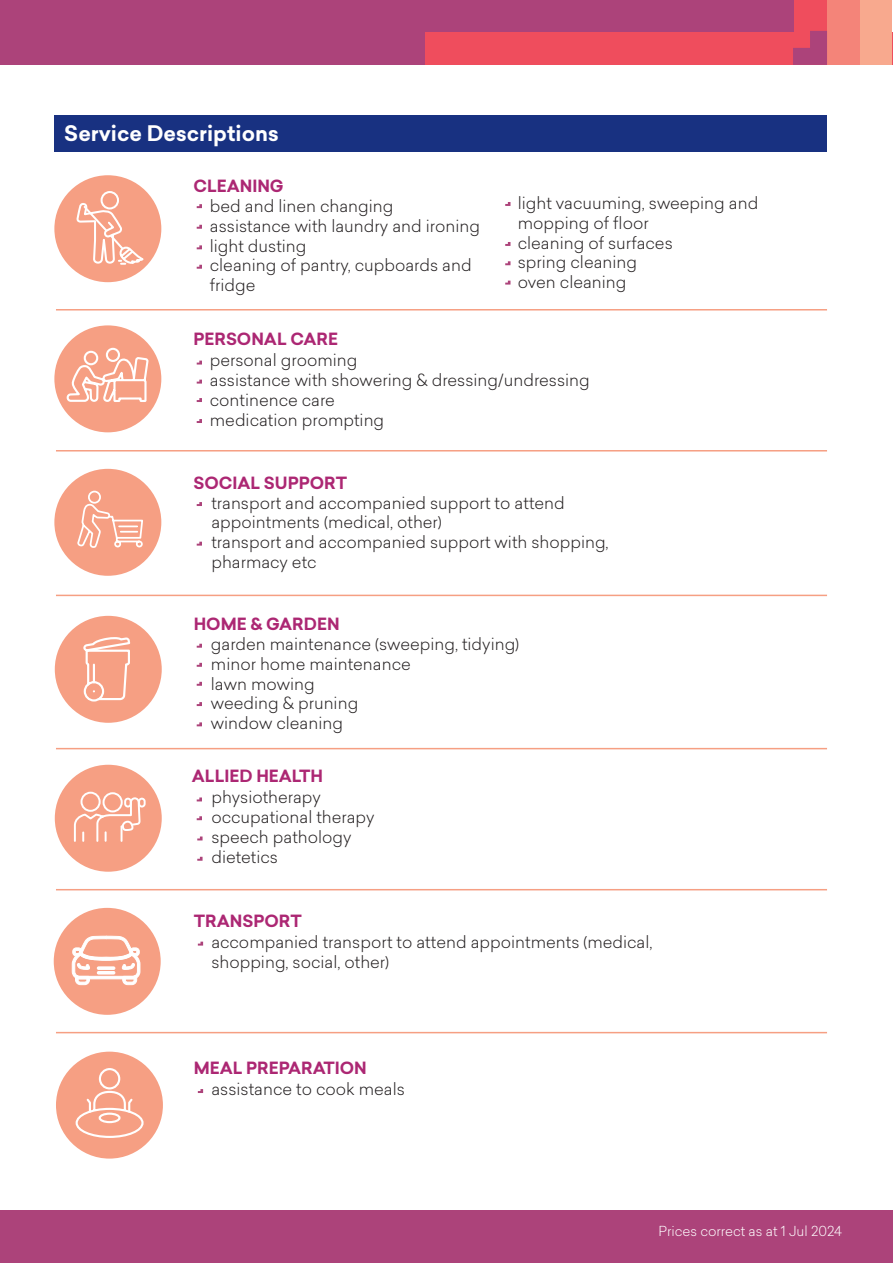
<style>
.page{position:relative;width:893px;height:1263px;background:#fff}
.page>*{position:absolute;margin:0;border:0;box-sizing:border-box;transform-origin:0 0}
.t1{font:700 21px "Sailec";color:#fff}
.t2{font:300 16.5px/19.8px "Sailec";color:#231f20}
.t3{font:700 16.5px "Sailec";color:#ac2773}
.t4{font:300 13.5px "Sailec";color:#fff}
</style>
<div class="page">
<div style="left:0;top:0;width:892px;height:65px;background:#ac437a"></div>
<div style="left:425px;top:33px;width:467px;height:32px;background:#ef4d5d"></div>
<div style="left:859px;top:0;width:33px;height:65px;background:#f8a98e"></div>
<div style="left:827px;top:0;width:32px;height:65px;background:#f48479"></div>
<div style="left:795px;top:0;width:32px;height:62px;background:#ef4d5d"></div>
<svg style="left:793px;top:31px;width:34px;height:34px"></svg>
<div style="left:0;top:1211px;width:893px;height:52px;background:#ac437a"></div>
<div style="left:54px;top:116px;width:773px;height:36px;background:#183181"></div>
<div style="left:54px;top:175px;width:107px;height:107px;background:#f69f83;border-radius:50%"></div>
<svg style="left:77px;top:188px;width:68px;height:77px"></svg>
<svg style="left:505px;top:202px;width:5px;height:4px"></svg>
<svg style="left:505px;top:242px;width:5px;height:4px"></svg>
<svg style="left:505px;top:261px;width:5px;height:4px"></svg>
<svg style="left:505px;top:281px;width:5px;height:4px"></svg>
<svg style="left:197px;top:204px;width:5px;height:4px"></svg>
<svg style="left:197px;top:225px;width:5px;height:4px"></svg>
<svg style="left:197px;top:245px;width:5px;height:4px"></svg>
<svg style="left:197px;top:265px;width:5px;height:4px"></svg>
<div style="left:54px;top:325px;width:107px;height:107px;background:#f69f83;border-radius:50%"></div>
<svg style="left:66px;top:347px;width:83px;height:55px"></svg>
<svg style="left:197px;top:361px;width:5px;height:4px"></svg>
<svg style="left:197px;top:380px;width:5px;height:4px"></svg>
<svg style="left:197px;top:398px;width:5px;height:4px"></svg>
<svg style="left:197px;top:419px;width:5px;height:4px"></svg>
<div style="left:54px;top:469px;width:107px;height:107px;background:#f69f83;border-radius:50%"></div>
<svg style="left:77px;top:490px;width:67px;height:75px"></svg>
<svg style="left:197px;top:502px;width:5px;height:4px"></svg>
<svg style="left:197px;top:542px;width:5px;height:4px"></svg>
<div style="left:55px;top:616px;width:107px;height:107px;background:#f69f83;border-radius:50%"></div>
<svg style="left:83px;top:637px;width:48px;height:65px"></svg>
<svg style="left:197px;top:644px;width:5px;height:4px"></svg>
<svg style="left:197px;top:663px;width:5px;height:4px"></svg>
<svg style="left:197px;top:682px;width:5px;height:4px"></svg>
<svg style="left:197px;top:702px;width:5px;height:4px"></svg>
<svg style="left:197px;top:722px;width:5px;height:4px"></svg>
<div style="left:55px;top:765px;width:107px;height:107px;background:#f69f83;border-radius:50%"></div>
<svg style="left:73px;top:791px;width:73px;height:51px"></svg>
<svg style="left:197px;top:797px;width:5px;height:4px"></svg>
<svg style="left:197px;top:816px;width:5px;height:4px"></svg>
<svg style="left:197px;top:836px;width:6px;height:4px"></svg>
<svg style="left:197px;top:857px;width:6px;height:4px"></svg>
<div style="left:54px;top:908px;width:107px;height:107px;background:#f69f83;border-radius:50%"></div>
<svg style="left:72px;top:936px;width:68px;height:49px"></svg>
<svg style="left:198px;top:942px;width:5px;height:3px"></svg>
<div style="left:56px;top:1052px;width:107px;height:106px;background:#f69f83;border-radius:50%"></div>
<svg style="left:75px;top:1068px;width:69px;height:70px"></svg>
<svg style="left:198px;top:1089px;width:5px;height:4px"></svg>
<hr style="left:56px;top:309px;width:771px;height:1px;background:#f69f83">
<hr style="left:56px;top:450px;width:771px;height:1px;background:#f69f83">
<hr style="left:56px;top:748px;width:771px;height:1px;background:#f69f83">
<hr style="left:56px;top:595px;width:771px;height:1px;background:#f69f83">
<hr style="left:56px;top:889px;width:771px;height:1px;background:#f69f83">
<hr style="left:56px;top:1032px;width:771px;height:1px;background:#f69f83">
<p class="t1" style="left:64px;top:119px;width:216px">Service Descriptions</p>
<p class="t3" style="left:193px;top:174px;width:92px">CLEANING</p>
<p class="t2" style="left:210px;top:196px;width:185px">bed and linen changing</p>
<p class="t2" style="left:210px;top:215px;width:272px">assistance with laundry and ironing</p>
<p class="t2" style="left:210px;top:235px;width:98px">light dusting</p>
<p class="t2" style="left:210px;top:255px;width:263px">cleaning of pantry, cupboards and fridge</p>
<p class="t3" style="left:193px;top:327px;width:146px">PERSONAL CARE</p>
<p class="t2" style="left:518px;top:193px;width:242px">light vacuuming, sweeping and</p>
<p class="t2" style="left:518px;top:212px;width:132px">mopping of floor</p>
<p class="t2" style="left:518px;top:232px;width:157px">cleaning of surfaces</p>
<p class="t2" style="left:518px;top:252px;width:121px">spring cleaning</p>
<p class="t2" style="left:518px;top:272px;width:110px">oven cleaning</p>
<p class="t2" style="left:210px;top:350px;width:149px">personal grooming</p>
<p class="t2" style="left:210px;top:370px;width:381px">assistance with showering &amp; dressing/undressing</p>
<p class="t2" style="left:210px;top:389px;width:127px">continence care</p>
<p class="t2" style="left:210px;top:409px;width:176px">medication prompting</p>
<p class="t3" style="left:193px;top:471px;width:155px">SOCIAL SUPPORT</p>
<p class="t2" style="left:211px;top:492px;width:355px">transport and accompanied support to attend</p>
<p class="t2" style="left:211px;top:512px;width:232px">appointments (medical, other)</p>
<p class="t2" style="left:211px;top:532px;width:399px">transport and accompanied support with shopping,</p>
<p class="t2" style="left:211px;top:551px;width:107px">pharmacy etc</p>
<p class="t3" style="left:194px;top:613px;width:147px">HOME &amp; GARDEN</p>
<p class="t2" style="left:211px;top:633px;width:310px">garden maintenance (sweeping, tidying)</p>
<p class="t2" style="left:211px;top:653px;width:201px">minor home maintenance</p>
<p class="t2" style="left:211px;top:673px;width:105px">lawn mowing</p>
<p class="t2" style="left:211px;top:693px;width:149px">weeding &amp; pruning</p>
<p class="t2" style="left:211px;top:713px;width:134px">window cleaning</p>
<p class="t3" style="left:192px;top:764px;width:133px">ALLIED HEALTH</p>
<p class="t2" style="left:211px;top:787px;width:111px">physiotherapy</p>
<p class="t2" style="left:211px;top:807px;width:165px">occupational therapy</p>
<p class="t2" style="left:211px;top:826px;width:142px">speech pathology</p>
<p class="t2" style="left:211px;top:846px;width:68px">dietetics</p>
<p class="t3" style="left:194px;top:909px;width:110px">TRANSPORT</p>
<p class="t2" style="left:211px;top:932px;width:443px">accompanied transport to attend appointments (medical,</p>
<p class="t2" style="left:211px;top:952px;width:179px">shopping, social, other)</p>
<p class="t3" style="left:194px;top:1056px;width:175px">MEAL PREPARATION</p>
<p class="t2" style="left:211px;top:1078px;width:195px">assistance to cook meals</p>
<p class="t4" style="left:659px;top:1221px;width:185px">Prices correct as at 1 Jul 2024</p>
</div>
